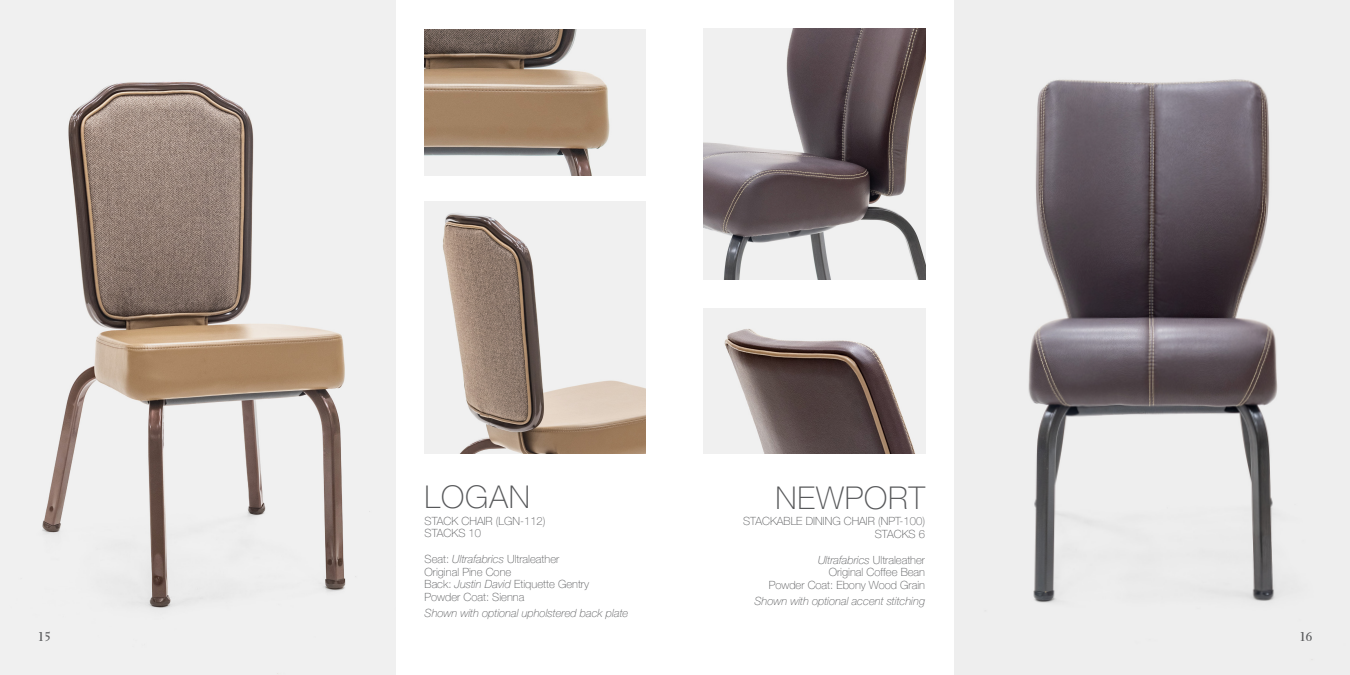
<style>
.page{position:relative;width:1350px;height:675px;background:#fff}
.page>*{position:absolute;margin:0;border:0;box-sizing:border-box;transform-origin:0 0}
.t1{font:100 31.25px "Helvetica Neue LT Pro";letter-spacing:.03em;color:#57585a}
.t2{font:700 12.5px "Electra LT Std";color:#57585a}
.t3{font:100 11.25px/12.5px "Helvetica Neue LT Pro";color:#57585a}
.t4{font:italic 100 11.25px "Helvetica Neue LT Pro";color:#57585a}
.s1{font-style:italic}
.s2{font-style:normal}
</style>
<div class="page">
<img style="left:704px;top:309px;width:221px;height:145px">
<img style="left:704px;top:29px;width:221px;height:251px">
<img style="left:955px;top:0;width:395px;height:675px">
<img style="left:424px;top:202px;width:222px;height:252px">
<img style="left:425px;top:29px;width:221px;height:146px">
<img style="left:0;top:0;width:395px;height:675px">
<p class="t1" style="left:425px;top:479px;width:107px">LOGAN</p>
<p class="t3" style="left:425px;top:514px;width:122px">STACK CHAIR (LGN-112)</p>
<p class="t3" style="left:425px;top:527px;width:58px">STACKS 10</p>
<p class="t3" style="left:425px;top:553px;width:136px">Seat: <span class="s1">Ultrafabrics</span> Ultraleather<br>Original Pine Cone</p>
<p class="t3" style="left:425px;top:578px;width:166px">Back: <span class="s1">Justin David</span> Etiquette Gentry</p>
<p class="t3" style="left:425px;top:591px;width:101px">Powder Coat: Sienna</p>
<p class="t4" style="left:425px;top:606px;width:205px">Shown with optional upholstered back plate</p>
<p class="t1" style="left:775px;top:479px;width:151px">NEWPORT</p>
<p class="t3" style="left:743px;top:515px;width:183px">STACKABLE DINING CHAIR (NPT-100)</p>
<p class="t3" style="left:875px;top:527px;width:52px">STACKS 6</p>
<p class="t4" style="left:818px;top:553px;width:109px">Ultrafabrics <span class="s2">Ultraleather</span></p>
<p class="t3" style="left:829px;top:566px;width:98px">Original Coffee Bean</p>
<p class="t3" style="left:769px;top:579px;width:158px">Powder Coat: Ebony Wood Grain</p>
<p class="t4" style="left:755px;top:595px;width:172px">Shown with optional accent stitching</p>
<p class="t2" style="left:38px;top:629px;width:14px">15</p>
<p class="t2" style="left:1299px;top:629px;width:14px">16</p>
</div>
